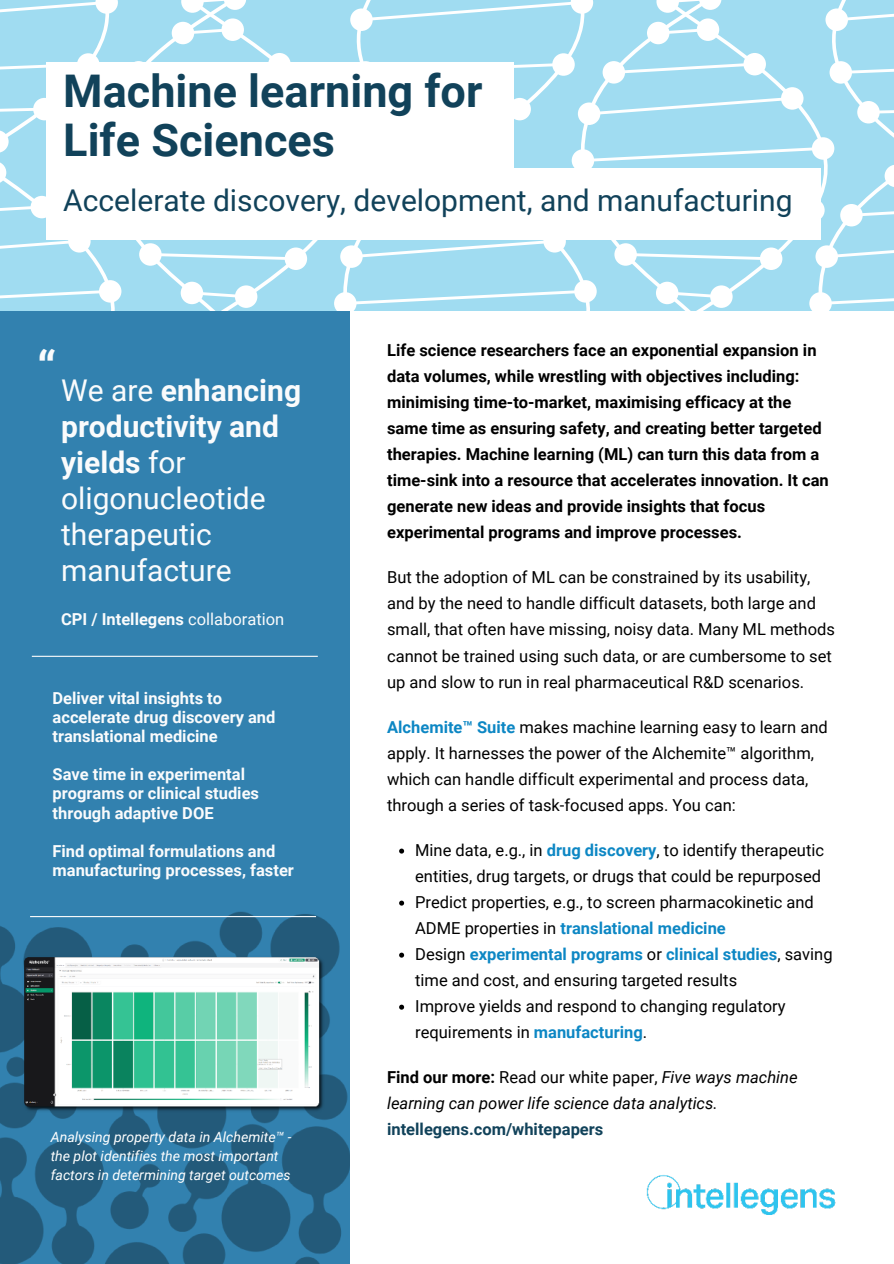
<style>
.page{position:relative;width:894px;height:1264px;background:#fff}
.page>*{position:absolute;margin:0;border:0;box-sizing:border-box;transform-origin:0 0}
.t1{font:700 45px/49.5px "Roboto";color:#11425a}
.t2{font:30px/36px "Roboto";color:#fafbfc}
.t3{font:30px "Roboto";color:#11425a}
.t4{font:16.5px/26px "Roboto";color:#000}
.t5{font:700 16.5px/26px "Roboto";color:#000}
.t6{font:700 16.5px/19.2px "Roboto";color:#fafbfc}
.t7{font:italic 16.5px/26px "Roboto";color:#000}
.t8{font:700 16.5px "Roboto";color:#11425a}
.t9{font:italic 14.1px/19.2px "Roboto";color:#fff}
.s1{font-weight:700}
.s2{font-weight:400}
.s3{font-weight:700;color:#0d87c4}
.s4{font-weight:700;font-style:normal}
.s5{font-style:normal}
</style>
<div class="page">
<div style="left:0;top:302px;width:349px;height:961px;background:#3281af"></div>
<svg style="left:0;top:0;width:893px;height:310px;background:#aee1f3"></svg>
<img style="left:0;top:911px;width:349px;height:352px">
<div style="left:47px;top:62px;width:467px;height:121px;background:#fff"></div>
<div style="left:47px;top:169px;width:773px;height:71px;background:#fff"></div>
<hr style="left:30px;top:916px;width:286px;height:1px;background:#fafbfc">
<hr style="left:32px;top:655px;width:286px;height:2px;background:#fafbfc">
<img style="left:646px;top:1175px;width:190px;height:39px">
<img style="left:23px;top:955px;width:301px;height:157px">
<svg style="left:399px;top:848px;width:5px;height:5px"></svg>
<svg style="left:399px;top:900px;width:5px;height:5px"></svg>
<svg style="left:399px;top:952px;width:5px;height:5px"></svg>
<svg style="left:399px;top:1004px;width:5px;height:5px"></svg>
<h1 class="t1" style="left:63px;top:64px;width:420px">Machine learning for<br>Life Sciences</h1>
<h2 class="t3" style="left:63px;top:180px;width:730px">Accelerate discovery, development, and manufacturing</h2>
<h2 class="t2" style="left:61px;top:371px;width:241px;text-indent:-24px"><sup>“</sup> We are <span class="s1">enhancing productivity and yields</span> for oligonucleotide therapeutic manufacture</h2>
<p class="t6" style="left:61px;top:608px;width:225px">CPI / Intellegens <span class="s2">collaboration</span></p>
<p class="t6" style="left:53px;top:687px;width:224px">Deliver vital insights to accelerate drug discovery and translational medicine</p>
<p class="t6" style="left:53px;top:764px;width:208px">Save time in experimental programs or clinical studies through adaptive DOE</p>
<p class="t6" style="left:53px;top:840px;width:243px">Find optimal formulations and manufacturing processes, faster</p>
<p class="t9" style="left:51px;top:1126px;width:242px">Analysing property data in Alchemite™ - the plot identifies the most important factors in determining target outcomes</p>
<p class="t5" style="left:387px;top:337px;width:443px">Life science researchers face an exponential expansion in data volumes, while wrestling with objectives including: minimising time-to-market, maximising efficacy at the same time as ensuring safety, and creating better targeted therapies. Machine learning (ML) can turn this data from a time-sink into a resource that accelerates innovation. It can generate new ideas and provide insights that focus experimental programs and improve processes.</p>
<p class="t4" style="left:387px;top:564px;width:449px">But the adoption of ML can be constrained by its usability, and by the need to handle difficult datasets, both large and small, that often have missing, noisy data. Many ML methods cannot be trained using such data, or are cumbersome to set up and slow to run in real pharmaceutical R&amp;D scenarios.</p>
<p class="t4" style="left:387px;top:713px;width:442px"><span class="s3">Alchemite™ Suite</span> makes machine learning easy to learn and apply. It harnesses the power of the Alchemite™ algorithm, which can handle difficult experimental and process data, through a series of task-focused apps. You can:</p>
<p class="t4" style="left:415px;top:836px;width:419px">Mine data, e.g., in <span class="s3">drug discovery</span>, to identify therapeutic entities, drug targets, or drugs that could be repurposed Predict properties, e.g., to screen pharmacokinetic and ADME properties in <span class="s3">translational medicine<br></span>Design <span class="s3">experimental programs</span> or <span class="s3">clinical studies</span>, saving time and cost, and ensuring targeted results<br>Improve yields and respond to changing regulatory requirements in <span class="s3">manufacturing</span>.</p>
<p class="t7" style="left:387px;top:1063px;width:412px"><span class="s4">Find our more:</span> <span class="s5">Read our white paper,</span> Five ways machine learning can power life science data analytics.</p>
<p class="t8" style="left:387px;top:1117px;width:218px">intellegens.com/whitepapers</p>
</div>
